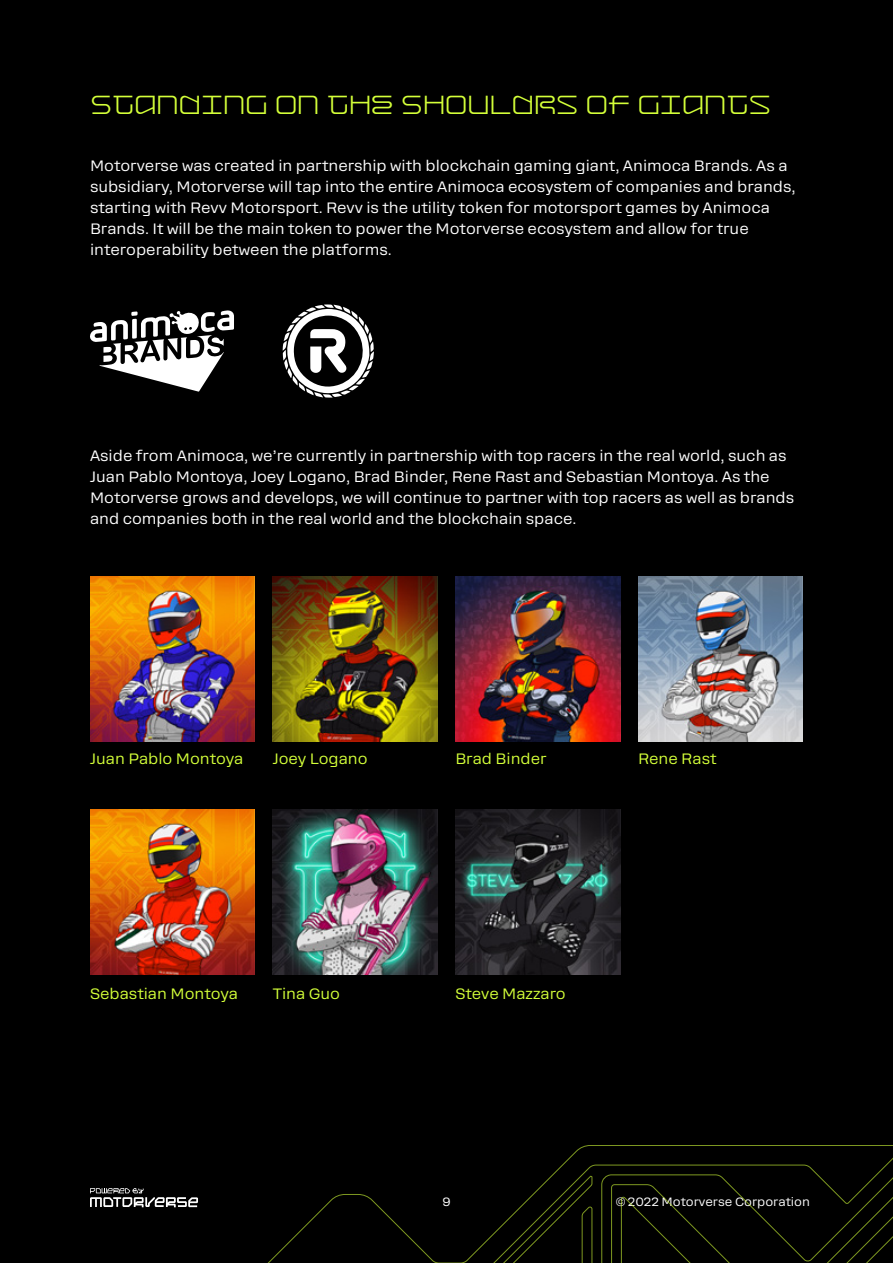
<style>
.page{position:relative;width:893px;height:1263px;background:#000}
.page>*{position:absolute;margin:0;border:0;box-sizing:border-box;transform-origin:0 0}
.t1{font:300 30px "F37 F51";color:#d4ff39}
.t2{font:15px/21px "Rooftop";color:#fff}
.t3{font:15px "Rooftop";color:#d4ff39}
.t4{font:12px "Rooftop";color:#fff}
</style>
<div class="page">
<svg style="left:90px;top:1145px;width:803px;height:118px"></svg>
<img style="left:90px;top:576px;width:165px;height:165px">
<img style="left:638px;top:576px;width:165px;height:165px">
<img style="left:273px;top:576px;width:165px;height:165px">
<img style="left:273px;top:810px;width:165px;height:165px">
<img style="left:90px;top:810px;width:165px;height:165px">
<img style="left:455px;top:576px;width:165px;height:165px">
<img style="left:455px;top:810px;width:165px;height:165px">
<svg style="left:283px;top:304px;width:91px;height:94px"></svg>
<svg style="left:90px;top:310px;width:144px;height:82px"></svg>
<h1 class="t1" style="left:90px;top:87px;width:682px">STANDING ON THE SHOULDRS OF GIANTS</h1>
<p class="t2" style="left:90px;top:155px;width:707px">Motorverse was created in partnership with blockchain gaming giant, Animoca Brands. As a subsidiary, Motorverse will tap into the entire Animoca ecosystem of companies and brands, starting with Revv Motorsport. Revv is the utility token for motorsport games by Animoca Brands. It will be the main token to power the Motorverse ecosystem and allow for true interoperability between the platforms.</p>
<p class="t2" style="left:90px;top:445px;width:706px">Aside from Animoca, we’re currently in partnership with top racers in the real world, such as Juan Pablo Montoya, Joey Logano, Brad Binder, Rene Rast and Sebastian Montoya. As the Motorverse grows and develops, we will continue to partner with top racers as well as brands and companies both in the real world and the blockchain space.</p>
<p class="t3" style="left:90px;top:750px;width:155px">Juan Pablo Montoya</p>
<p class="t3" style="left:273px;top:750px;width:96px">Joey Logano</p>
<p class="t3" style="left:455px;top:750px;width:93px">Brad Binder</p>
<p class="t3" style="left:638px;top:750px;width:80px">Rene Rast</p>
<p class="t3" style="left:90px;top:985px;width:150px">Sebastian Montoya</p>
<p class="t3" style="left:273px;top:985px;width:69px">Tina Guo</p>
<p class="t3" style="left:455px;top:985px;width:112px">Steve Mazzaro</p>
<p class="t4" style="left:442px;top:1195px;width:10px">9</p>
<p class="t4" style="left:616px;top:1195px;width:196px">© 2022 Motorverse Corporation</p>
</div>
